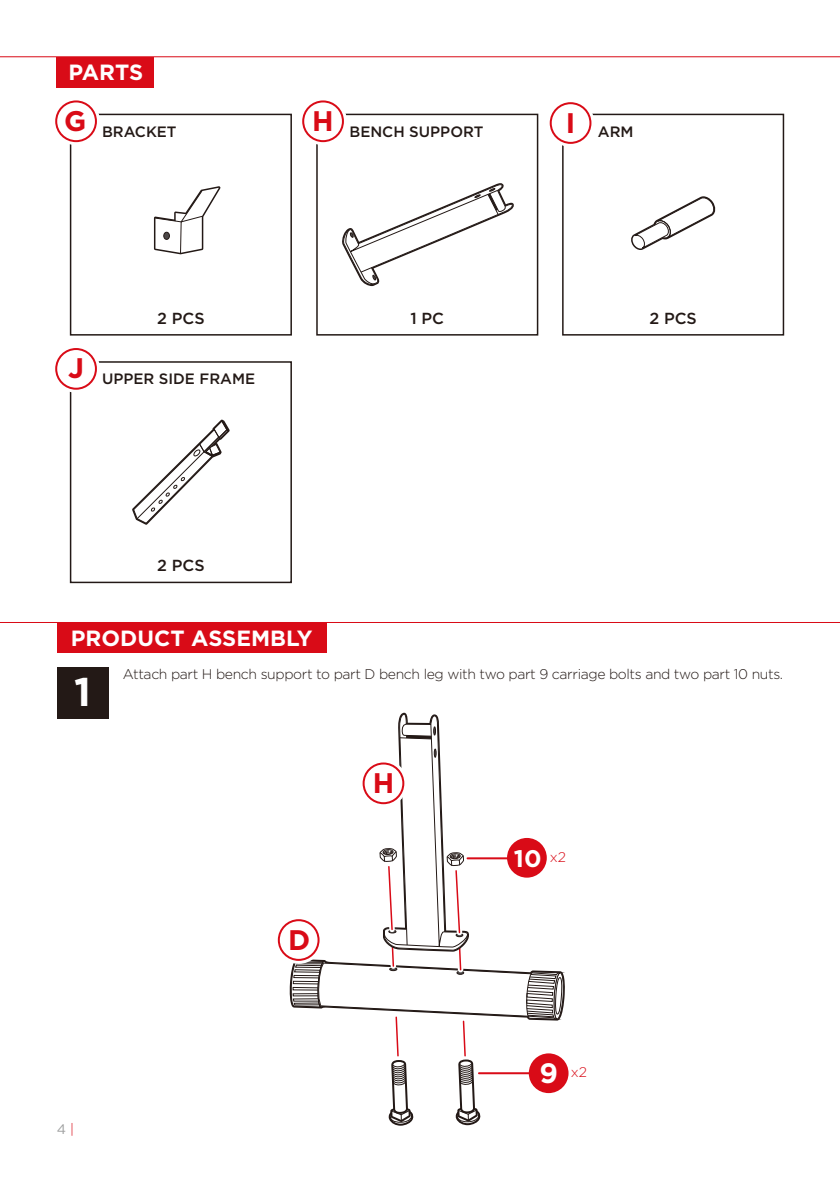
<style>
.page{position:relative;width:840px;height:1191px;background:#fff}
.page>*{position:absolute;margin:0;border:0;box-sizing:border-box;transform-origin:0 0}
.t1{font:700 40px "Gotham";color:#fff}
.t2{font:700 28.2px "Gotham";color:#d90b17}
.t3{font:700 28px "Gotham";color:#fff}
.t4{font:700 24px "Gotham";color:#fff}
.t5{font:700 22px "Gotham";color:#fff}
.t6{font:500 16px "Gotham";color:#231916}
.t7{font:500 15px "Gotham";color:#231916}
.t8{font:300 14px "Gotham";letter-spacing:-.025em;color:#231916}
.t9{font:300 14px "Gotham";color:#d90b17}
.t10{font:13.8px "Gotham";color:#9fa0a0}
.s1{font-weight:300;color:#d90b17}
</style>
<div class="page">
<div style="left:57px;top:622px;width:269px;height:31px;background:#d90b17"></div>
<hr style="left:0;top:622px;width:839px;height:1px;background:#d90b17">
<div style="left:57px;top:667px;width:51px;height:52px;background:#231916"></div>
<div style="left:528px;top:1053px;width:40px;height:40px;background:#d90b17;border-radius:50%"></div>
<div style="left:57px;top:57px;width:97px;height:30px;background:#d90b17"></div>
<hr style="left:0;top:56px;width:839px;height:1px;background:#d90b17">
<div style="left:70px;top:114px;width:222px;height:221px;border:2px solid #231916"></div>
<svg style="left:55px;top:103px;width:45px;height:42px"></svg>
<div style="left:55px;top:100px;width:42px;height:42px;border:2px solid #d90b17;border-radius:50%"></div>
<div style="left:561px;top:114px;width:222px;height:221px;border:2px solid #231916"></div>
<svg style="left:552px;top:102px;width:42px;height:45px"></svg>
<div style="left:549px;top:102px;width:42px;height:42px;border:2px solid #d90b17;border-radius:50%"></div>
<div style="left:316px;top:114px;width:222px;height:221px;border:2px solid #231916"></div>
<svg style="left:302px;top:103px;width:45px;height:42px"></svg>
<div style="left:302px;top:100px;width:42px;height:42px;border:2px solid #d90b17;border-radius:50%"></div>
<div style="left:70px;top:361px;width:222px;height:222px;border:2px solid #231916"></div>
<svg style="left:55px;top:348px;width:45px;height:45px"></svg>
<div style="left:55px;top:348px;width:42px;height:42px;border:2px solid #d90b17;border-radius:50%"></div>
<svg style="left:631px;top:196px;width:84px;height:54px"></svg>
<svg style="left:154px;top:186px;width:66px;height:68px"></svg>
<div style="left:163px;top:232px;width:7px;height:8px;border:1px solid #231916;border-radius:50%"></div>
<svg style="left:277px;top:712px;width:288px;height:413px"></svg>
<svg style="left:342px;top:183px;width:172px;height:103px"></svg>
<svg style="left:132px;top:419px;width:98px;height:106px"></svg>
<h3 class="t5" style="left:68px;top:58px;width:76px">PARTS</h3>
<h2 class="t2" style="left:64px;top:103px;width:24px">G</h2>
<p class="t7" style="left:102px;top:121px;width:76px">BRACKET</p>
<h2 class="t2" style="left:312px;top:102px;width:23px">H</h2>
<p class="t7" style="left:565px;top:121px;width:69px"><sup>I</sup> ARM</p>
<p class="t7" style="left:349px;top:121px;width:135px">BENCH SUPPORT</p>
<h2 class="t2" style="left:68px;top:349px;width:17px">J</h2>
<p class="t6" style="left:157px;top:308px;width:49px">2 PCS</p>
<p class="t7" style="left:102px;top:369px;width:155px">UPPER SIDE FRAME</p>
<p class="t6" style="left:410px;top:308px;width:35px">1 PC</p>
<p class="t6" style="left:649px;top:308px;width:49px">2 PCS</p>
<p class="t6" style="left:157px;top:555px;width:49px">2 PCS</p>
<h3 class="t5" style="left:71px;top:623px;width:243px">PRODUCT ASSEMBLY</h3>
<h1 class="t1" style="left:74px;top:665px;width:18px">1</h1>
<p class="t8" style="left:123px;top:665px;width:661px">Attach part H bench support to part D bench leg with two part 9 carriage bolts and two part 10 nuts.</p>
<p class="t10" style="left:57px;top:1120px;width:19px">4 <span class="s1">|</span></p>
<h2 class="t2" style="left:288px;top:921px;width:24px">D</h2>
<h2 class="t2" style="left:372px;top:764px;width:23px">H</h2>
<h3 class="t4" style="left:513px;top:842px;width:29px">10</h3>
<p class="t9" style="left:549px;top:848px;width:18px">x2</p>
<h3 class="t3" style="left:539px;top:1054px;width:20px">9</h3>
<p class="t9" style="left:570px;top:1063px;width:18px">x2</p>
</div>
